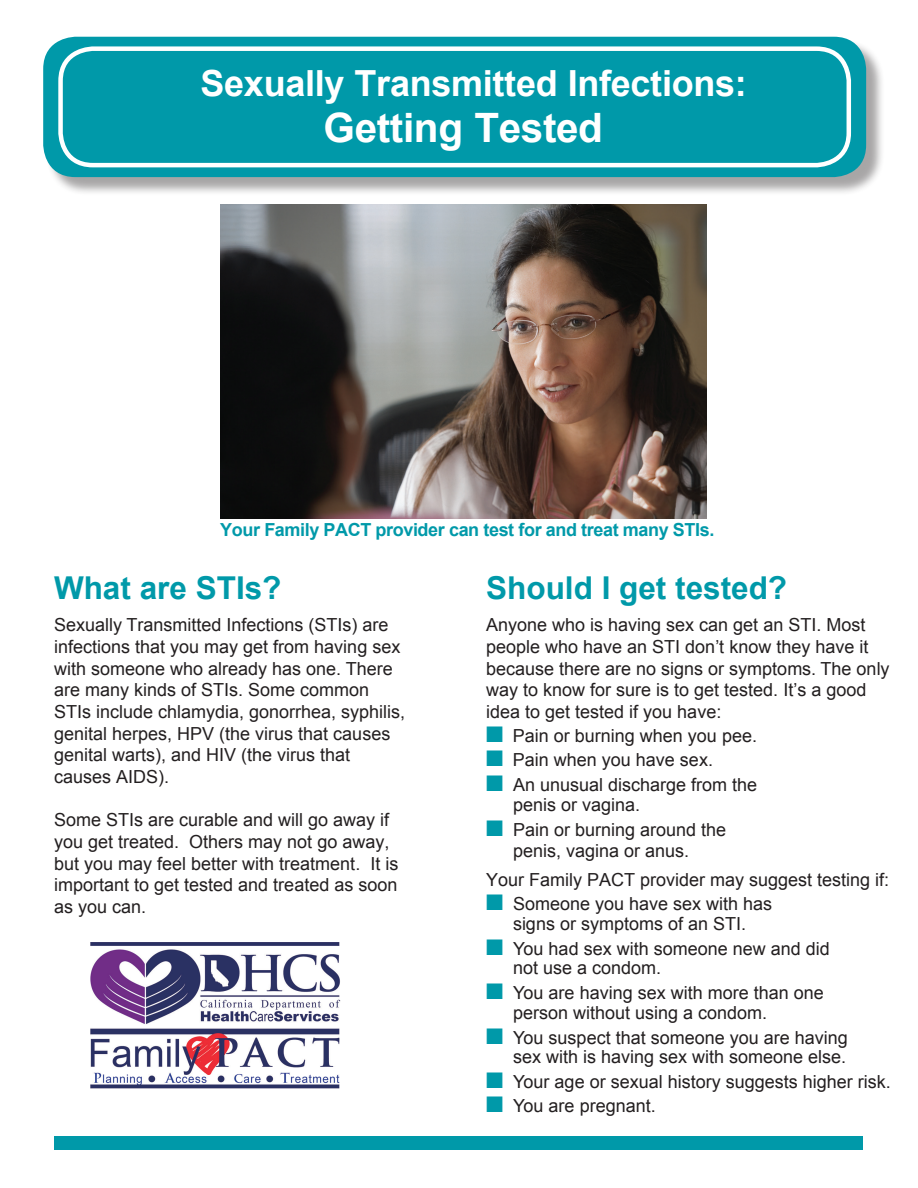
<style>
.page{position:relative;width:918px;height:1188px;background:#fff}
.page>*{position:absolute;margin:0;border:0;box-sizing:border-box;transform-origin:0 0}
.t1{font:700 40.5px "Arial";letter-spacing:-.01em;color:#fff}
.t2{font:700 36px "Arial";letter-spacing:-.01em;color:#fff}
.t3{font:700 31.5px "Arial";color:#0099a9}
.t4{font:18px/21.6px "Arial";color:#231f20}
.t5{font:700 18px "Arial";letter-spacing:-.02em;color:#0099a9}
.s1{color:#0099a9}
</style>
<div class="page">
<div style="left:45px;top:39px;width:840px;height:157px;background:#231f20;opacity:.4"></div>
<div style="left:43px;top:37px;width:823px;height:140px;background:#0099a9;border-radius:32px"></div>
<div style="left:58px;top:46px;width:793px;height:121px;border:4px solid #fff;border-radius:32px"></div>
<img style="left:220px;top:204px;width:486px;height:315px">
<div style="left:55px;top:1136px;width:808px;height:14px;background:#0099a9"></div>
<img style="left:90px;top:942px;width:250px;height:146px">
<p class="t2" style="left:201px;top:59px;width:548px">Sexually Transmitted Infections:</p>
<p class="t1" style="left:324px;top:101px;width:281px">Getting Tested</p>
<p class="t5" style="left:220px;top:517px;width:496px">Your Family PACT provider can test for and treat many STIs.</p>
<p class="t3" style="left:54px;top:567px;width:229px">What are STIs?</p>
<p class="t4" style="left:54px;top:614px;width:353px">Sexually Transmitted Infections (STIs) are infections that you may get from having sex with someone who already has one. There are many kinds of STIs. Some common STIs include chlamydia, gonorrhea, syphilis, genital herpes, HPV (the virus that causes genital warts), and HIV (the virus that causes AIDS).</p>
<p class="t4" style="left:54px;top:809px;width:346px">Some STIs are curable and will go away if you get treated. Others may not go away, but you may feel better with treatment. It is important to get tested and treated as soon as you can.</p>
<p class="t3" style="left:486px;top:567px;width:303px">Should I get tested?</p>
<p class="t4" style="left:486px;top:614px;width:405px">Anyone who is having sex can get an STI. Most people who have an STI don’t know they have it because there are no signs or symptoms. The only way to know for sure is to get tested. It’s a good idea to get tested if you have:</p>
<p class="t4" style="left:486px;top:725px;width:273px"><span class="s1">■</span> Pain or burning when you pee.</p>
<p class="t4" style="left:486px;top:749px;width:229px"><span class="s1">■</span> Pain when you have sex.</p>
<p class="t4" style="left:513px;top:774px;width:246px;line-height:20.2px;text-indent:-27px"><span class="s1">■</span> An unusual discharge from the penis or vagina.</p>
<p class="t4" style="left:486px;top:819px;width:242px;line-height:20.9px;text-align:center"><span class="s1">■</span> Pain or burning around the penis, vagina or anus.</p>
<p class="t4" style="left:486px;top:869px;width:405px">Your Family PACT provider may suggest testing if:</p>
<p class="t4" style="left:486px;top:894px;width:288px;line-height:19.5px;text-align:center"><span class="s1">■</span> Someone you have sex with has signs or symptoms of an STI.</p>
<p class="t4" style="left:513px;top:939px;width:318px;line-height:19.5px;text-indent:-27px"><span class="s1">■</span> You had sex with someone new and did not use a condom.</p>
<p class="t4" style="left:513px;top:983px;width:312px;line-height:19.5px;text-indent:-27px"><span class="s1">■</span> You are having sex with more than one person without using a condom.</p>
<p class="t4" style="left:486px;top:1028px;width:363px;line-height:19.5px;text-align:right"><span class="s1">■</span> You suspect that someone you are having sex with is having sex with someone else.</p>
<p class="t4" style="left:486px;top:1071px;width:406px"><span class="s1">■</span> Your age or sexual history suggests higher risk.</p>
<p class="t4" style="left:486px;top:1095px;width:171px"><span class="s1">■</span> You are pregnant.</p>
</div>
